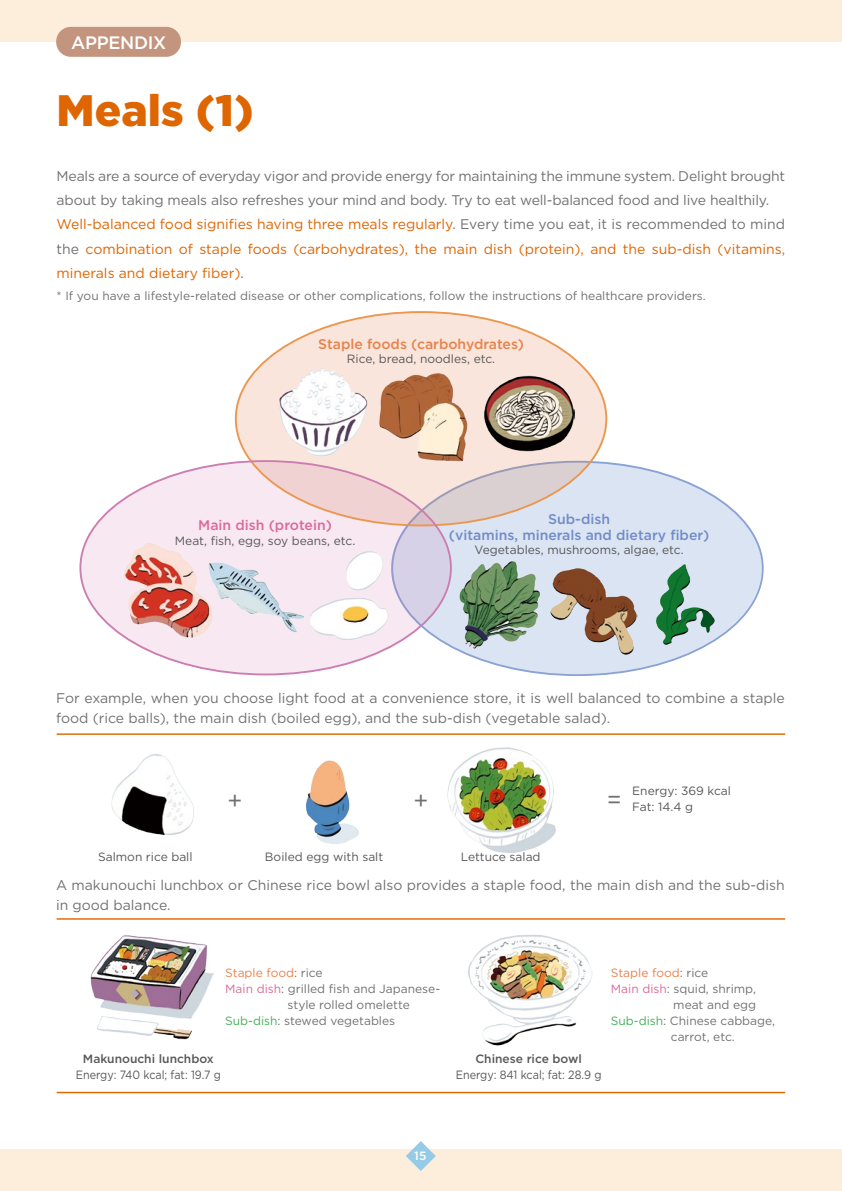
<style>
.page{position:relative;width:842px;height:1191px;background:#fff}
.page>*{position:absolute;margin:0;border:0;box-sizing:border-box;transform-origin:0 0}
.t1{font:900 44px "Gotham";color:#de6500}
.t2{font:24px "Gotham";color:#727171}
.t3{font:500 18px "Gotham";color:#fff}
.t4{font:14px/24px "Gotham";color:#727171}
.t5{font:500 14px/16px "Gotham";color:#718cc7;text-align:center}
.t6{font:500 14px "Gotham";color:#e8824b}
.t7{font:500 14px "Gotham";color:#dc6a9a}
.t8{font:12px "Gotham";color:#727171}
.t9{font:12px "Gotham";color:#595757}
.t10{font:12px "Gotham";color:#595757;scale:.9 1}
.t11{font:500 12px "Gotham";color:#595757}
.t12{font:12px "Gotham";color:#e8824b}
.t13{font:500 12px "Gotham";color:#fff}
.s1{color:#de6500}
.s2{color:#727171}
.s3{color:#dc6a9a}
.s4{color:#42b153}
</style>
<div class="page">
<div style="left:0;top:0;width:842px;height:42px;background:#fdeddb"></div>
<div style="left:0;top:1149px;width:842px;height:42px;background:#fdeddb"></div>
<svg style="left:406px;top:1141px;width:30px;height:30px"></svg>
<div style="left:391px;top:461px;width:371px;height:213px;background:#dae4f3;border-radius:50%"></div>
<svg style="left:236px;top:312px;width:370px;height:213px;background:#f2ded6"></svg>
<svg style="left:80px;top:461px;width:371px;height:213px;background:#f0dee7"></svg>
<img style="left:278px;top:366px;width:90px;height:91px">
<img style="left:377px;top:372px;width:91px;height:91px">
<img style="left:637px;top:564px;width:90px;height:86px">
<img style="left:208px;top:552px;width:95px;height:96px">
<img style="left:121px;top:541px;width:96px;height:96px">
<img style="left:305px;top:549px;width:91px;height:91px">
<img style="left:452px;top:561px;width:89px;height:89px">
<img style="left:483px;top:369px;width:91px;height:91px">
<img style="left:550px;top:568px;width:87px;height:87px">
<img style="left:111px;top:754px;width:83px;height:82px">
<img style="left:306px;top:760px;width:53px;height:84px">
<img style="left:447px;top:747px;width:109px;height:106px">
<img style="left:90px;top:935px;width:124px;height:105px">
<img style="left:468px;top:934px;width:125px;height:112px">
<hr style="left:57px;top:733px;width:728px;height:2px;background:#de6500">
<hr style="left:57px;top:918px;width:728px;height:1px;background:#de6500">
<hr style="left:57px;top:1091px;width:728px;height:2px;background:#de6500">
<div style="left:56px;top:27px;width:125px;height:30px;background:#c3947e;border-radius:15px"></div>
<p class="t3" style="left:71px;top:31px;width:96px">APPENDIX</p>
<h1 class="t1" style="left:57px;top:80px;width:198px">Meals (1)</h1>
<p class="t4" style="left:57px;top:164px;width:730px">Meals are a source of everyday vigor and provide energy for maintaining the immune system. Delight brought about by taking meals also refreshes your mind and body. Try to eat well-balanced food and live healthily.<br><span class="s1">Well-balanced food signifies having three meals regularly</span>. Every time you eat, it is recommended to mind the <span class="s1">combination of staple foods (carbohydrates), the main dish (protein), and the sub-dish (vitamins, minerals and dietary fiber)</span>.</p>
<p class="t8" style="left:57px;top:288px;width:651px">* If you have a lifestyle-related disease or other complications, follow the instructions of healthcare providers.</p>
<p class="t6" style="left:318px;top:334px;width:207px">Staple foods (carbohydrates)</p>
<p class="t9" style="left:347px;top:351px;width:150px">Rice, bread, noodles, etc.</p>
<p class="t7" style="left:198px;top:516px;width:135px">Main dish (protein)</p>
<p class="t9" style="left:175px;top:532px;width:182px">Meat, fish, egg, soy beans, etc.</p>
<p class="t5" style="left:449px;top:510px;width:262px">Sub-dish<br>(vitamins, minerals and dietary fiber)</p>
<p class="t9" style="left:475px;top:542px;width:211px">Vegetables, mushrooms, algae, etc.</p>
<p class="t4" style="left:56px;top:687px;width:730px;line-height:20px">For example, when you choose light food at a convenience store, it is well balanced to combine a staple food (rice balls), the main dish (boiled egg), and the sub-dish (vegetable salad).</p>
<p class="t9" style="left:632px;top:783px;width:100px">Energy: 369 kcal</p>
<h2 class="t2" style="left:228px;top:785px;width:16px">+</h2>
<h2 class="t2" style="left:413px;top:785px;width:16px">+</h2>
<p class="t9" style="left:607px;top:799px;width:88px"><sup>=</sup> Fat: 14.4 g</p>
<p class="t9" style="left:98px;top:848px;width:96px">Salmon rice ball</p>
<p class="t9" style="left:461px;top:848px;width:81px">Lettuce salad</p>
<p class="t9" style="left:265px;top:848px;width:120px">Boiled egg with salt</p>
<p class="t4" style="left:56px;top:875px;width:730px;line-height:20px">A makunouchi lunchbox or Chinese rice bowl also provides a staple food, the main dish and the sub-dish in good balance.</p>
<p class="t12" style="left:225px;top:965px;width:99px">Staple food<span class="s2">: rice</span></p>
<p class="t8" style="left:225px;top:981px;width:217px"><span class="s3">Main dish</span>: grilled fish and Japanese-</p>
<p class="t8" style="left:288px;top:997px;width:124px">style rolled omelette</p>
<p class="t8" style="left:225px;top:1013px;width:171px"><span class="s4">Sub-dish</span>: stewed vegetables</p>
<p class="t11" style="left:83px;top:1051px;width:132px">Makunouchi lunchbox</p>
<p class="t10" style="left:76px;top:1067px;width:163px">Energy: 740 kcal; fat: 19.7 g</p>
<p class="t11" style="left:475px;top:1051px;width:108px">Chinese rice bowl</p>
<p class="t10" style="left:456px;top:1067px;width:163px">Energy: 841 kcal; fat: 28.9 g</p>
<p class="t12" style="left:611px;top:965px;width:99px">Staple food<span class="s2">: rice</span></p>
<p class="t8" style="left:611px;top:981px;width:147px"><span class="s3">Main dish</span>: squid, shrimp,</p>
<p class="t8" style="left:673px;top:997px;width:84px">meat and egg</p>
<p class="t8" style="left:611px;top:1013px;width:166px"><span class="s4">Sub-dish</span>: Chinese cabbage,</p>
<p class="t8" style="left:671px;top:1029px;width:65px">carrot, etc.</p>
<p class="t13" style="left:414px;top:1148px;width:14px">15</p>
</div>
